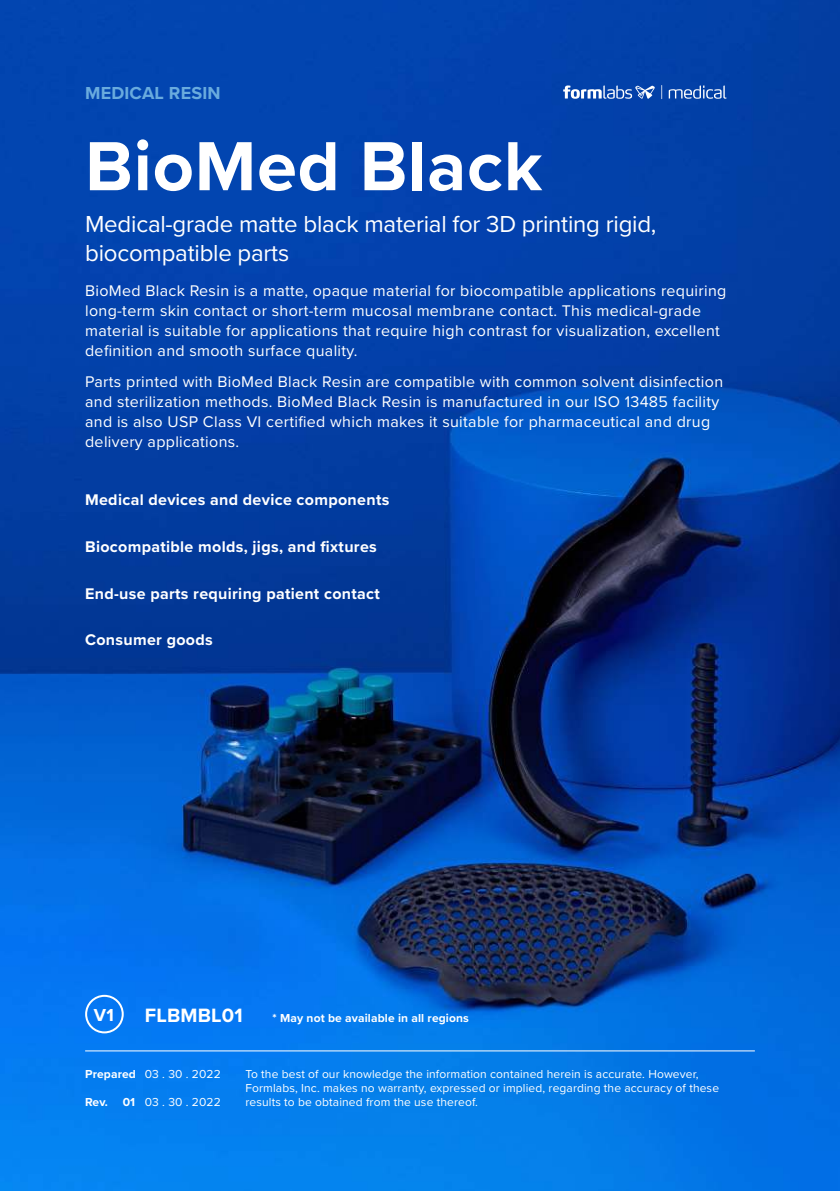
<style>
.page{position:relative;width:840px;height:1191px;background:#fff}
.page>*{position:absolute;margin:0;border:0;box-sizing:border-box;transform-origin:0 0}
.t1{font:700 72px "Proxima Nova";letter-spacing:.01em;color:#fff}
.t2{font:24px/28.8px "Proxima Nova";letter-spacing:-.01em;color:#fff}
.t3{font:700 20px "Proxima Nova";letter-spacing:.01em;color:#fff}
.t4{font:700 18px "Proxima Nova";letter-spacing:.01em;color:#69abde}
.t5{font:700 18px "Proxima Nova";color:#fff}
.t6{font:16px/20px "Proxima Nova";letter-spacing:.02em;color:#fff}
.t7{font:700 16px "Proxima Nova";letter-spacing:.02em;color:#fff}
.t8{font:12px/14px "Proxima Nova";letter-spacing:.01em;color:#fff}
.t9{font:700 12px "Proxima Nova";letter-spacing:.01em;color:#fff}
.s1{font-weight:700}
</style>
<div class="page">
<img style="left:0;top:0;width:839px;height:1191px">
<hr style="left:85px;top:1050px;width:669px;height:1px;background:#fff">
<div style="left:85px;top:994px;width:39px;height:39px;border:2px solid #fff;border-radius:50%"></div>
<svg style="left:563px;top:85px;width:91px;height:14px"></svg>
<svg style="left:661px;top:85px;width:1px;height:14px"></svg>
<svg style="left:668px;top:85px;width:58px;height:14px"></svg>
<p class="t4" style="left:85px;top:86px;width:137px">MEDICAL RESIN</p>
<h1 class="t1" style="left:85px;top:136px;width:458px">BioMed Black</h1>
<h2 class="t2" style="left:85px;top:211px;width:572px">Medical-grade matte black material for 3D printing rigid, biocompatible parts</h2>
<p class="t6" style="left:85px;top:281px;width:642px">BioMed Black Resin is a matte, opaque material for biocompatible applications requiring long-term skin contact or short-term mucosal membrane contact. This medical-grade material is suitable for applications that require high contrast for visualization, excellent definition and smooth surface quality.</p>
<p class="t6" style="left:85px;top:373px;width:639px">Parts printed with BioMed Black Resin are compatible with common solvent disinfection and sterilization methods. BioMed Black Resin is manufactured in our ISO 13485 facility and is also USP Class VI certified which makes it suitable for pharmaceutical and drug delivery applications.</p>
<p class="t7" style="left:85px;top:493px;width:305px">Medical devices and device components</p>
<p class="t7" style="left:85px;top:540px;width:293px">Biocompatible molds, jigs, and fixtures</p>
<p class="t7" style="left:85px;top:587px;width:296px">End-use parts requiring patient contact</p>
<p class="t7" style="left:85px;top:633px;width:129px">Consumer goods</p>
<p class="t5" style="left:94px;top:1007px;width:21px">V1</p>
<p class="t3" style="left:145px;top:1007px;width:99px">FLBMBL01</p>
<p class="t9" style="left:272px;top:1013px;width:198px">* May not be available in all regions</p>
<p class="t8" style="left:85px;top:1067px;width:137px"><span class="s1">Prepared</span> 03 . 30 . 2022</p>
<p class="t8" style="left:245px;top:1067px;width:475px">To the best of our knowledge the information contained herein is accurate. However,<br>Formlabs, Inc. makes no warranty, expressed or implied, regarding the accuracy of these</p>
<p class="t8" style="left:85px;top:1095px;width:137px"><span class="s1">Rev. 01</span> 03 . 30 . 2022</p>
<p class="t8" style="left:245px;top:1095px;width:234px">results to be obtained from the use thereof.</p>
</div>
